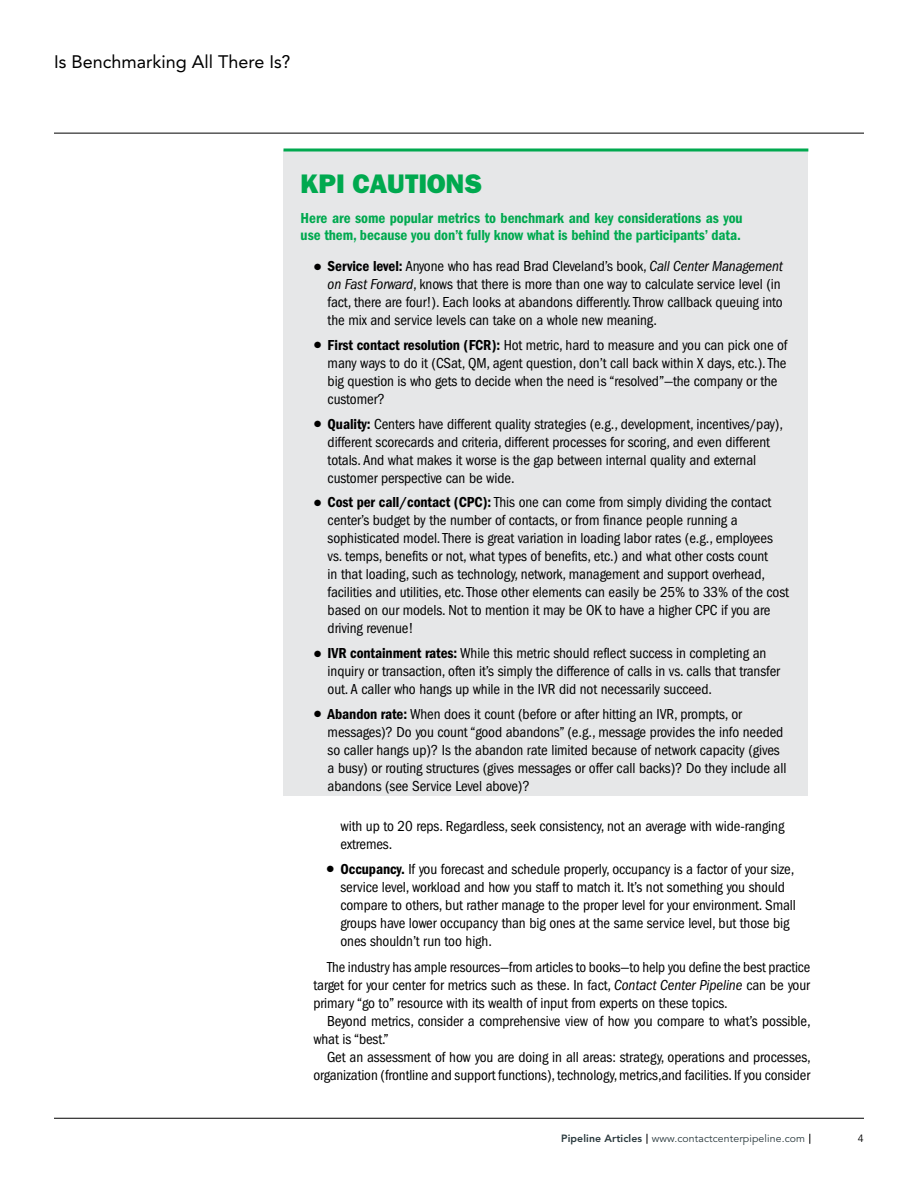
<style>
.page{position:relative;width:918px;height:1188px;background:#fff}
.page>*{position:absolute;margin:0;border:0;box-sizing:border-box;transform-origin:0 0}
.t1{font:800 27px "Franklin Gothic";letter-spacing:-.005em;color:#00a94f}
.t2{font:18px "Avenir";color:#000}
.t3{font:condensed 15px/18px "Franklin Gothic";letter-spacing:-.005em;color:#000}
.t4{font:600 condensed 15px/16.5px "Franklin Gothic";letter-spacing:-.005em;color:#00a94f}
.t5{font:10.5px "Avenir";letter-spacing:.01em;color:#29383c}
.t6{font:10.5px "Avenir";color:#000}
.s1{font-weight:600}
.s2{font-style:italic}
.s3{font-weight:800}
</style>
<div class="page">
<hr style="left:54px;top:1118px;width:810px;height:1px;background:#000">
<hr style="left:54px;top:133px;width:810px;height:1px;background:#000">
<div style="left:284px;top:150px;width:524px;height:646px;background:#e6e7e8"></div>
<svg style="left:284px;top:148px;width:524px;height:4px;background:#3cbb77"></svg>
<p class="t2" style="left:54px;top:51px;width:238px">Is Benchmarking All There Is?</p>
<h1 class="t1" style="left:301px;top:168px;width:183px">KPI CAUTIONS</h1>
<p class="t4" style="left:301px;top:210px;width:444px">Here are some popular metrics to benchmark and key considerations as you use them, because you don’t fully know what is behind the participants’ data.</p>
<p class="t3" style="left:328px;top:257px;width:457px;text-indent:-14px">● <span class="s1">Service level:</span> Anyone who has read Brad Cleveland’s book, <span class="s2">Call Center Management on Fast Forward</span>, knows that there is more than one way to calculate service level (in fact, there are four!). Each looks at abandons differently. Throw callback queuing into the mix and service levels can take on a whole new meaning.</p>
<p class="t3" style="left:328px;top:336px;width:461px;text-indent:-14px">● <span class="s1">First contact resolution (FCR):</span> Hot metric, hard to measure and you can pick one of many ways to do it (CSat, QM, agent question, don’t call back within X days, etc.). The big question is who gets to decide when the need is “resolved”—the company or the customer?</p>
<p class="t3" style="left:328px;top:415px;width:457px;text-indent:-14px">● <span class="s1">Quality:</span> Centers have different quality strategies (e.g., development, incentives/pay), different scorecards and criteria, different processes for scoring, and even different totals. And what makes it worse is the gap between internal quality and external customer perspective can be wide.</p>
<p class="t3" style="left:328px;top:494px;width:463px;text-indent:-14px">● <span class="s1">Cost per call/contact (CPC):</span> This one can come from simply dividing the contact center’s budget by the number of contacts, or from finance people running a sophisticated model. There is great variation in loading labor rates (e.g., employees vs. temps, benefits or not, what types of benefits, etc.) and what other costs count<br>in that loading, such as technology, network, management and support overhead, facilities and utilities, etc. Those other elements can easily be 25% to 33% of the cost based on our models. Not to mention it may be OK to have a higher CPC if you are driving revenue!</p>
<p class="t3" style="left:328px;top:644px;width:454px;text-indent:-14px">● <span class="s1">IVR containment rates:</span> While this metric should reflect success in completing an inquiry or transaction, often it’s simply the difference of calls in vs. calls that transfer out. A caller who hangs up while in the IVR did not necessarily succeed.</p>
<p class="t3" style="left:328px;top:705px;width:460px;text-indent:-14px">● <span class="s1">Abandon rate:</span> When does it count (before or after hitting an IVR, prompts, or messages)? Do you count “good abandons” (e.g., message provides the info needed so caller hangs up)? Is the abandon rate limited because of network capacity (gives a busy) or routing structures (gives messages or offer call backs)? Do they include all abandons (see Service Level above)?</p>
<p class="t3" style="left:340px;top:817px;width:445px">with up to 20 reps. Regardless, seek consistency, not an average with wide-ranging extremes.</p>
<p class="t3" style="left:340px;top:860px;width:457px;text-indent:-14px">● <span class="s1">Occupancy.</span> If you forecast and schedule properly, occupancy is a factor of your size, service level, workload and how you staff to match it. It’s not something you should compare to others, but rather manage to the proper level for your environment. Small groups have lower occupancy than big ones at the same service level, but those big ones shouldn’t run too high.</p>
<p class="t3" style="left:314px;top:958px;width:498px;text-align:justify;text-indent:14px">The industry has ample resources—from articles to books—to help you define the best practice target for your center for metrics such as these. In fact, <span class="s2">Contact Center Pipeline</span> can be your primary “go to” resource with its wealth of input from experts on these topics.</p>
<p class="t3" style="left:314px;top:1012px;width:499px;text-indent:14px">Beyond metrics, consider a comprehensive view of how you compare to what’s possible, what is “best.”</p>
<p class="t3" style="left:314px;top:1048px;width:499px;text-align:right">Get an assessment of how you are doing in all areas: strategy, operations and processes, organization (frontline and support functions), technology, metrics,and facilities. If you consider</p>
<p class="t5" style="left:561px;top:1133px;width:246px"><span class="s3">Pipeline Articles</span> www.contactcenterpipeline.com</p>
<p class="t6" style="left:858px;top:1133px;width:7px">4</p>
</div>
